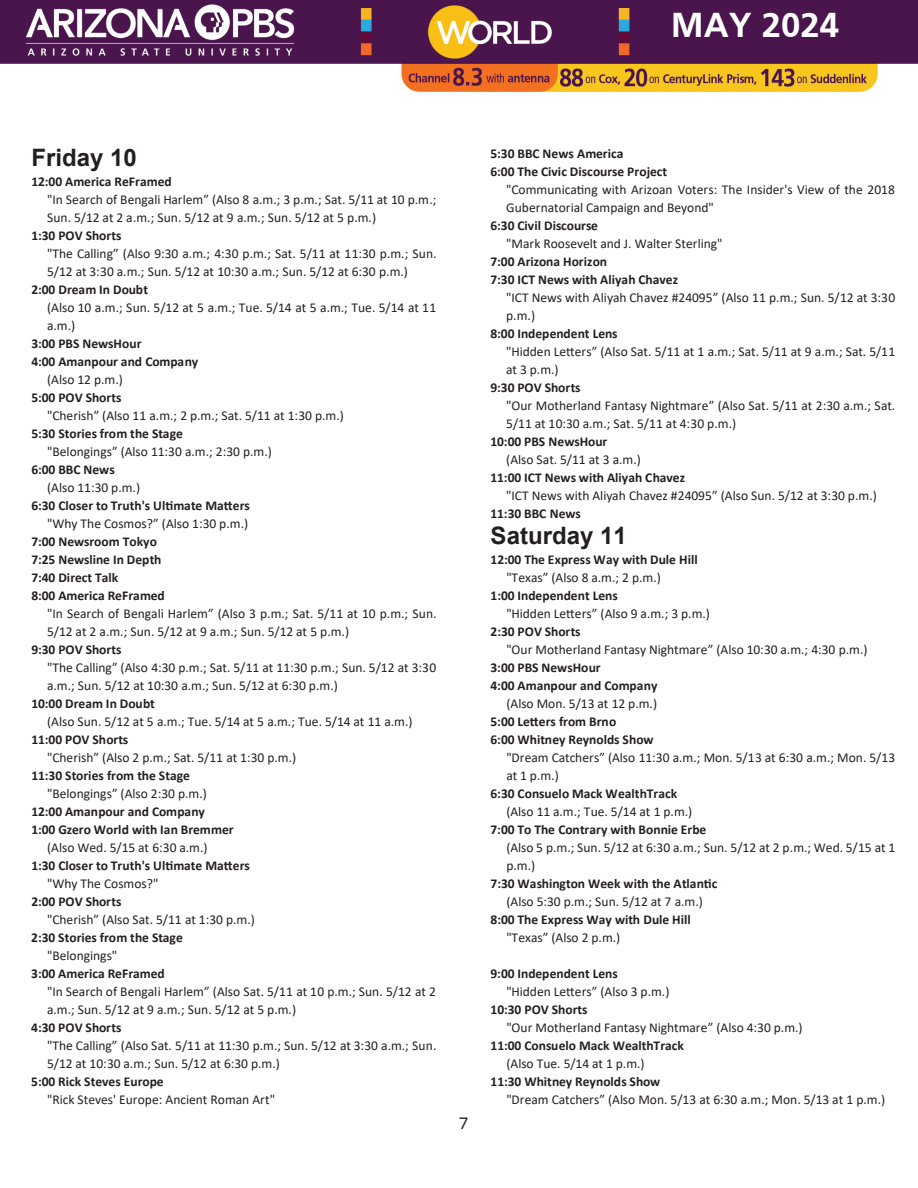
<style>
.page{position:relative;width:918px;height:1188px;background:#fff}
.page>*{position:absolute;margin:0;border:0;box-sizing:border-box;transform-origin:0 0}
.t1{font:700 36px "Frutiger";color:#fff}
.t2{font:700 24px "Arial";color:#231f20}
.t3{font:18px "Aptos";color:#231f20}
.t4{font:13.5px "Calibri";color:#231f20}
.t5{font:700 13.5px "Calibri";letter-spacing:-.005em;color:#231f20}
</style>
<div class="page">
<img style="left:0;top:0;width:918px;height:92px">
<h1 class="t1" style="left:671px;top:4px;width:170px">MAY 2024</h1>
<p class="t2" style="left:31px;top:141px;width:107px">Friday 10</p>
<p class="t5" style="left:31px;top:172px;width:142px">12:00 America ReFramed</p>
<p class="t4" style="left:47px;top:190px;width:391px">"In Search of Bengali Harlem” (Also 8 a.m.; 3 p.m.; Sat. 5/11 at 10 p.m.;</p>
<p class="t4" style="left:47px;top:208px;width:330px">Sun. 5/12 at 2 a.m.; Sun. 5/12 at 9 a.m.; Sun. 5/12 at 5 p.m.)</p>
<p class="t5" style="left:31px;top:226px;width:92px">1:30 POV Shorts</p>
<p class="t4" style="left:47px;top:244px;width:391px">"The Calling” (Also 9:30 a.m.; 4:30 p.m.; Sat. 5/11 at 11:30 p.m.; Sun.</p>
<p class="t4" style="left:47px;top:262px;width:362px">5/12 at 3:30 a.m.; Sun. 5/12 at 10:30 a.m.; Sun. 5/12 at 6:30 p.m.)</p>
<p class="t5" style="left:31px;top:280px;width:118px">2:00 Dream In Doubt</p>
<p class="t4" style="left:47px;top:298px;width:391px">(Also 10 a.m.; Sun. 5/12 at 5 a.m.; Tue. 5/14 at 5 a.m.; Tue. 5/14 at 11</p>
<p class="t4" style="left:47px;top:316px;width:30px">a.m.)</p>
<p class="t5" style="left:31px;top:334px;width:112px">3:00 PBS NewsHour</p>
<p class="t5" style="left:31px;top:352px;width:168px">4:00 Amanpour and Company</p>
<p class="t4" style="left:47px;top:370px;width:77px">(Also 12 p.m.)</p>
<p class="t5" style="left:31px;top:388px;width:92px">5:00 POV Shorts</p>
<p class="t4" style="left:47px;top:406px;width:298px">"Cherish” (Also 11 a.m.; 2 p.m.; Sat. 5/11 at 1:30 p.m.)</p>
<p class="t5" style="left:31px;top:424px;width:153px">5:30 Stories from the Stage</p>
<p class="t4" style="left:47px;top:442px;width:226px">"Belongings” (Also 11:30 a.m.; 2:30 p.m.)</p>
<p class="t5" style="left:31px;top:460px;width:85px">6:00 BBC News</p>
<p class="t4" style="left:47px;top:478px;width:94px">(Also 11:30 p.m.)</p>
<p class="t5" style="left:31px;top:496px;width:220px">6:30 Closer to Truth's Ultimate Matters</p>
<p class="t4" style="left:47px;top:514px;width:203px">"Why The Cosmos?” (Also 1:30 p.m.)</p>
<p class="t5" style="left:31px;top:532px;width:127px">7:00 Newsroom Tokyo</p>
<p class="t5" style="left:31px;top:550px;width:132px">7:25 Newsline In Depth</p>
<p class="t5" style="left:31px;top:568px;width:89px">7:40 Direct Talk</p>
<p class="t5" style="left:31px;top:586px;width:135px">8:00 America ReFramed</p>
<p class="t4" style="left:47px;top:604px;width:391px">"In Search of Bengali Harlem” (Also 3 p.m.; Sat. 5/11 at 10 p.m.; Sun.</p>
<p class="t4" style="left:47px;top:622px;width:303px">5/12 at 2 a.m.; Sun. 5/12 at 9 a.m.; Sun. 5/12 at 5 p.m.)</p>
<p class="t5" style="left:31px;top:640px;width:92px">9:30 POV Shorts</p>
<p class="t4" style="left:47px;top:658px;width:391px">"The Calling” (Also 4:30 p.m.; Sat. 5/11 at 11:30 p.m.; Sun. 5/12 at 3:30</p>
<p class="t4" style="left:47px;top:676px;width:292px">a.m.; Sun. 5/12 at 10:30 a.m.; Sun. 5/12 at 6:30 p.m.)</p>
<p class="t5" style="left:31px;top:694px;width:125px">10:00 Dream In Doubt</p>
<p class="t4" style="left:47px;top:712px;width:367px">(Also Sun. 5/12 at 5 a.m.; Tue. 5/14 at 5 a.m.; Tue. 5/14 at 11 a.m.)</p>
<p class="t5" style="left:31px;top:730px;width:98px">11:00 POV Shorts</p>
<p class="t4" style="left:47px;top:748px;width:251px">"Cherish” (Also 2 p.m.; Sat. 5/11 at 1:30 p.m.)</p>
<p class="t5" style="left:31px;top:766px;width:160px">11:30 Stories from the Stage</p>
<p class="t4" style="left:47px;top:784px;width:161px">"Belongings” (Also 2:30 p.m.)</p>
<p class="t5" style="left:31px;top:802px;width:175px">12:00 Amanpour and Company</p>
<p class="t5" style="left:31px;top:820px;width:204px">1:00 Gzero World with Ian Bremmer</p>
<p class="t4" style="left:47px;top:838px;width:162px">(Also Wed. 5/15 at 6:30 a.m.)</p>
<p class="t5" style="left:31px;top:856px;width:220px">1:30 Closer to Truth's Ultimate Matters</p>
<p class="t4" style="left:47px;top:874px;width:113px">"Why The Cosmos?"</p>
<p class="t5" style="left:31px;top:892px;width:92px">2:00 POV Shorts</p>
<p class="t4" style="left:47px;top:910px;width:209px">"Cherish” (Also Sat. 5/11 at 1:30 p.m.)</p>
<p class="t5" style="left:31px;top:928px;width:153px">2:30 Stories from the Stage</p>
<p class="t4" style="left:47px;top:946px;width:72px">"Belongings"</p>
<p class="t5" style="left:31px;top:964px;width:135px">3:00 America ReFramed</p>
<p class="t4" style="left:47px;top:982px;width:391px">"In Search of Bengali Harlem” (Also Sat. 5/11 at 10 p.m.; Sun. 5/12 at 2</p>
<p class="t4" style="left:47px;top:1000px;width:251px">a.m.; Sun. 5/12 at 9 a.m.; Sun. 5/12 at 5 p.m.)</p>
<p class="t5" style="left:31px;top:1018px;width:92px">4:30 POV Shorts</p>
<p class="t4" style="left:47px;top:1036px;width:391px">"The Calling” (Also Sat. 5/11 at 11:30 p.m.; Sun. 5/12 at 3:30 a.m.; Sun.</p>
<p class="t4" style="left:47px;top:1054px;width:234px">5/12 at 10:30 a.m.; Sun. 5/12 at 6:30 p.m.)</p>
<p class="t5" style="left:31px;top:1072px;width:134px">5:00 Rick Steves Europe</p>
<p class="t4" style="left:47px;top:1090px;width:230px">"Rick Steves' Europe: Ancient Roman Art"</p>
<p class="t3" style="left:459px;top:1111px;width:11px">7</p>
<p class="t5" style="left:491px;top:144px;width:135px">5:30 BBC News America</p>
<p class="t5" style="left:491px;top:162px;width:178px">6:00 The Civic Discourse Project</p>
<p class="t4" style="left:506px;top:180px;width:390px">"Communicating with Arizoan Voters: The Insider's View of the 2018</p>
<p class="t4" style="left:506px;top:198px;width:209px">Gubernatorial Campaign and Beyond"</p>
<p class="t5" style="left:490px;top:216px;width:109px">6:30 Civil Discourse</p>
<p class="t4" style="left:506px;top:234px;width:218px">"Mark Roosevelt and J. Walter Sterling"</p>
<p class="t5" style="left:490px;top:252px;width:118px">7:00 Arizona Horizon</p>
<p class="t5" style="left:490px;top:270px;width:189px">7:30 ICT News with Aliyah Chavez</p>
<p class="t4" style="left:506px;top:288px;width:390px">"ICT News with Aliyah Chavez #24095” (Also 11 p.m.; Sun. 5/12 at 3:30</p>
<p class="t4" style="left:506px;top:306px;width:30px">p.m.)</p>
<p class="t5" style="left:490px;top:324px;width:129px">8:00 Independent Lens</p>
<p class="t4" style="left:506px;top:342px;width:391px">"Hidden Letters” (Also Sat. 5/11 at 1 a.m.; Sat. 5/11 at 9 a.m.; Sat. 5/11</p>
<p class="t4" style="left:506px;top:360px;width:54px">at 3 p.m.)</p>
<p class="t5" style="left:490px;top:378px;width:92px">9:30 POV Shorts</p>
<p class="t4" style="left:506px;top:396px;width:391px">"Our Motherland Fantasy Nightmare” (Also Sat. 5/11 at 2:30 a.m.; Sat.</p>
<p class="t4" style="left:506px;top:414px;width:231px">5/11 at 10:30 a.m.; Sat. 5/11 at 4:30 p.m.)</p>
<p class="t5" style="left:490px;top:432px;width:118px">10:00 PBS NewsHour</p>
<p class="t4" style="left:506px;top:450px;width:136px">(Also Sat. 5/11 at 3 a.m.)</p>
<p class="t5" style="left:490px;top:468px;width:196px">11:00 ICT News with Aliyah Chavez</p>
<p class="t4" style="left:506px;top:486px;width:372px">"ICT News with Aliyah Chavez #24095” (Also Sun. 5/12 at 3:30 p.m.)</p>
<p class="t5" style="left:490px;top:504px;width:92px">11:30 BBC News</p>
<p class="t2" style="left:491px;top:519px;width:138px">Saturday 11</p>
<p class="t5" style="left:491px;top:550px;width:209px">12:00 The Express Way with Dule Hill</p>
<p class="t4" style="left:506px;top:568px;width:156px">"Texas” (Also 8 a.m.; 2 p.m.)</p>
<p class="t5" style="left:491px;top:586px;width:129px">1:00 Independent Lens</p>
<p class="t4" style="left:506px;top:604px;width:205px">"Hidden Letters” (Also 9 a.m.; 3 p.m.)</p>
<p class="t5" style="left:491px;top:622px;width:92px">2:30 POV Shorts</p>
<p class="t4" style="left:506px;top:640px;width:363px">"Our Motherland Fantasy Nightmare” (Also 10:30 a.m.; 4:30 p.m.)</p>
<p class="t5" style="left:491px;top:658px;width:112px">3:00 PBS NewsHour</p>
<p class="t5" style="left:491px;top:676px;width:168px">4:00 Amanpour and Company</p>
<p class="t4" style="left:506px;top:694px;width:152px">(Also Mon. 5/13 at 12 p.m.)</p>
<p class="t5" style="left:491px;top:712px;width:127px">5:00 Letters from Brno</p>
<p class="t5" style="left:491px;top:730px;width:164px">6:00 Whitney Reynolds Show</p>
<p class="t4" style="left:506px;top:748px;width:391px">"Dream Catchers” (Also 11:30 a.m.; Mon. 5/13 at 6:30 a.m.; Mon. 5/13</p>
<p class="t4" style="left:506px;top:766px;width:54px">at 1 p.m.)</p>
<p class="t5" style="left:491px;top:784px;width:188px">6:30 Consuelo Mack WealthTrack</p>
<p class="t4" style="left:506px;top:802px;width:188px">(Also 11 a.m.; Tue. 5/14 at 1 p.m.)</p>
<p class="t5" style="left:491px;top:820px;width:217px">7:00 To The Contrary with Bonnie Erbe</p>
<p class="t4" style="left:506px;top:838px;width:391px">(Also 5 p.m.; Sun. 5/12 at 6:30 a.m.; Sun. 5/12 at 2 p.m.; Wed. 5/15 at 1</p>
<p class="t4" style="left:506px;top:856px;width:30px">p.m.)</p>
<p class="t5" style="left:491px;top:874px;width:228px">7:30 Washington Week with the Atlantic</p>
<p class="t4" style="left:506px;top:892px;width:198px">(Also 5:30 p.m.; Sun. 5/12 at 7 a.m.)</p>
<p class="t5" style="left:491px;top:910px;width:202px">8:00 The Express Way with Dule Hill</p>
<p class="t4" style="left:506px;top:928px;width:115px">"Texas” (Also 2 p.m.)</p>
<p class="t5" style="left:491px;top:964px;width:129px">9:00 Independent Lens</p>
<p class="t4" style="left:506px;top:982px;width:165px">"Hidden Letters” (Also 3 p.m.)</p>
<p class="t5" style="left:491px;top:1000px;width:98px">10:30 POV Shorts</p>
<p class="t4" style="left:506px;top:1018px;width:298px">"Our Motherland Fantasy Nightmare” (Also 4:30 p.m.)</p>
<p class="t5" style="left:491px;top:1036px;width:195px">11:00 Consuelo Mack WealthTrack</p>
<p class="t4" style="left:506px;top:1054px;width:140px">(Also Tue. 5/14 at 1 p.m.)</p>
<p class="t5" style="left:491px;top:1072px;width:171px">11:30 Whitney Reynolds Show</p>
<p class="t4" style="left:506px;top:1090px;width:380px">"Dream Catchers” (Also Mon. 5/13 at 6:30 a.m.; Mon. 5/13 at 1 p.m.)</p>
</div>
